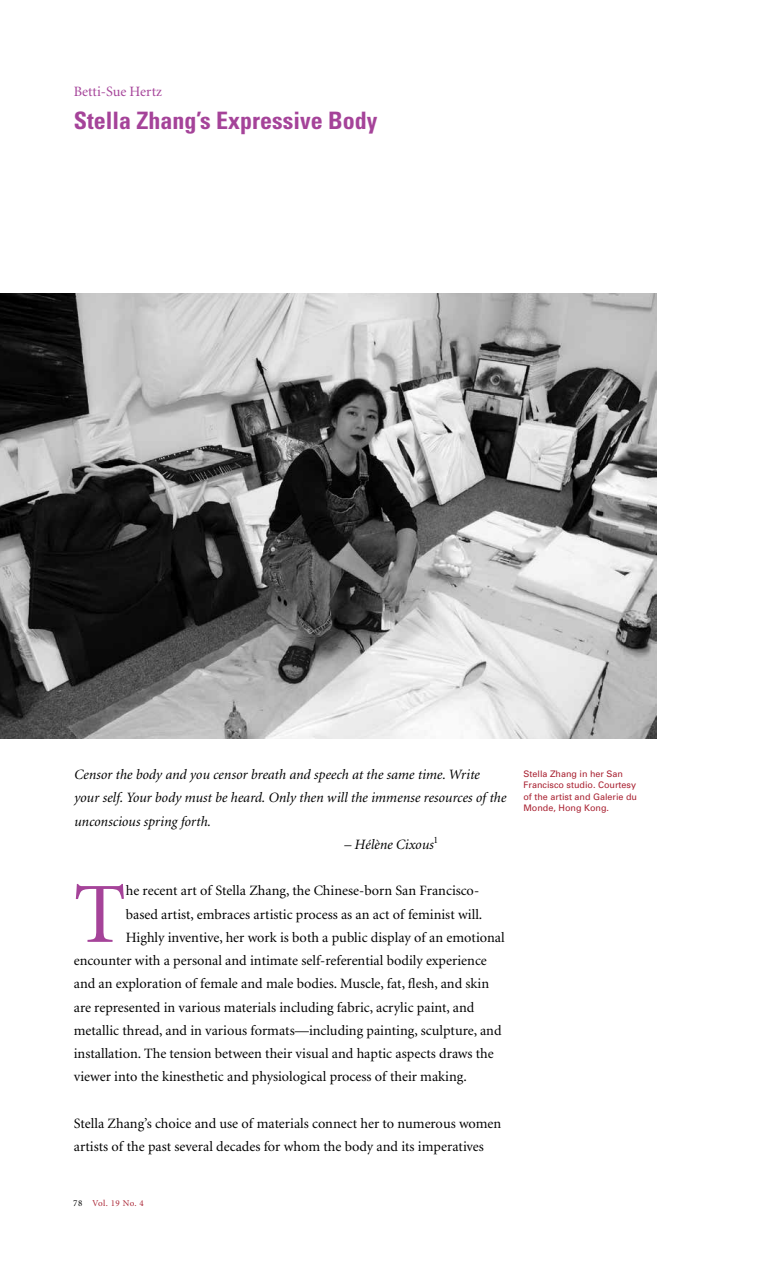
<style>
.page{position:relative;width:757px;height:1263px;background:#fff}
.page>*{position:absolute;margin:0;border:0;box-sizing:border-box;transform-origin:0 0}
.t1{font:85.8px "Minion";color:#a54399}
.t2{font:700 condensed 24px "Univers";color:#a54399}
.t3{font:14.25px/23.2px "Minion";color:#000}
.t4{font:italic 14.25px/23.2px "Minion";color:#000}
.t5{font:14.25px "Minion";color:#a54399}
.t6{font:9px/11.2px "Univers";color:#a92232}
.t7{font:9px "Minion";letter-spacing:.05em;color:#a92232}
.s1{color:#000}
</style>
<div class="page">
<img style="left:0;top:293px;width:656px;height:445px">
<p class="t5" style="left:74px;top:84px;width:90px">Betti-Sue Hertz</p>
<h2 class="t2" style="left:74px;top:106px;width:305px">Stella Zhang’s Expressive Body</h2>
<p class="t4" style="left:74px;top:763px;width:434px">Censor the body and you censor breath and speech at the same time. Write your self. Your body must be heard. Only then will the immense resources of the unconscious spring forth.</p>
<p class="t4" style="left:344px;top:833px;width:96px">– Hélène Cixous<sup>1</sup></p>
<h1 class="t1" style="left:74px;top:872px;width:53px">T</h1>
<p class="t3" style="left:126px;top:880px;width:355px">he recent art of Stella Zhang, the Chinese-born San Francisco-</p>
<p class="t3" style="left:126px;top:903px;width:358px">based artist, embraces artistic process as an act of feminist will.</p>
<p class="t3" style="left:126px;top:926px;width:380px">Highly inventive, her work is both a public display of an emotional</p>
<p class="t3" style="left:74px;top:949px;width:414px">encounter with a personal and intimate self-referential bodily experience</p>
<p class="t3" style="left:74px;top:973px;width:417px">and an exploration of female and male bodies. Muscle, fat, flesh, and skin</p>
<p class="t3" style="left:74px;top:996px;width:402px">are represented in various materials including fabric, acrylic paint, and</p>
<p class="t3" style="left:74px;top:1019px;width:429px">metallic thread, and in various formats—including painting, sculpture, and</p>
<p class="t3" style="left:74px;top:1042px;width:422px">installation. The tension between their visual and haptic aspects draws the</p>
<p class="t3" style="left:74px;top:1066px;width:395px">viewer into the kinesthetic and physiological process of their making.</p>
<p class="t3" style="left:74px;top:1112px;width:429px">Stella Zhang’s choice and use of materials connect her to numerous women artists of the past several decades for whom the body and its imperatives</p>
<p class="t6" style="left:523px;top:768px;width:115px">Stella Zhang in her San<br>Francisco studio. Courtesy of the artist and Galerie du<br>Monde, Hong Kong.</p>
<p class="t7" style="left:73px;top:1199px;width:72px"><span class="s1">78</span> Vol. 19 No. 4</p>
</div>
